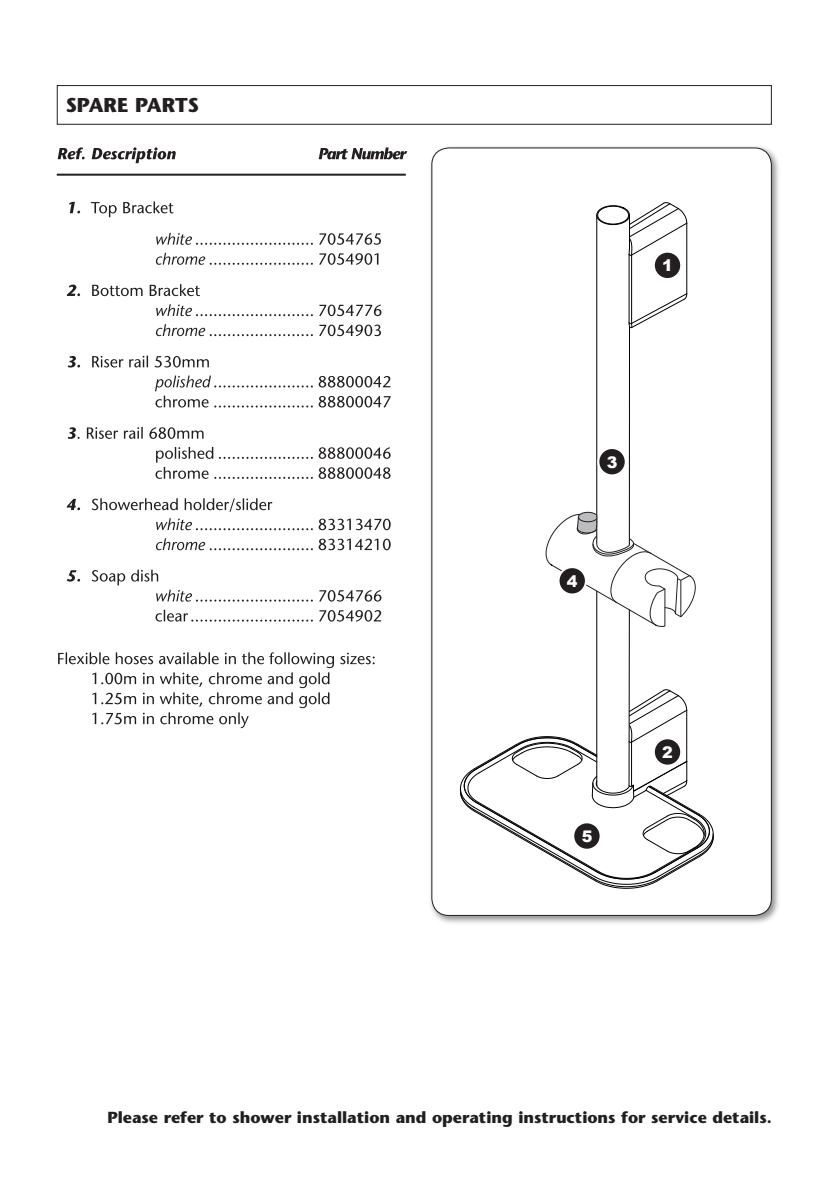
<style>
.page{position:relative;width:840px;height:1191px;background:#fff}
.page>*{position:absolute;margin:0;border:0;box-sizing:border-box;transform-origin:0 0}
.t1{font:700 20px "Stone Sans Std";color:#231f20}
.t2{font:700 16px "Stone Sans Std";color:#231f20}
.t3{font:900 16px "Arial";color:#fff}
</style>
<div class="page">
<div style="left:427px;top:144px;width:353px;height:780px;background:#231f20;opacity:.5"></div>
<div style="left:431px;top:148px;width:340px;height:767px;background:#fff;border-radius:17px"></div>
<svg style="left:58px;top:652px;width:316px;height:76px"></svg>
<svg style="left:155px;top:609px;width:226px;height:12px"></svg>
<svg style="left:67px;top:569px;width:314px;height:32px"></svg>
<svg style="left:156px;top:538px;width:234px;height:12px"></svg>
<svg style="left:156px;top:518px;width:234px;height:12px"></svg>
<svg style="left:67px;top:498px;width:205px;height:14px"></svg>
<svg style="left:155px;top:447px;width:235px;height:32px"></svg>
<svg style="left:68px;top:427px;width:135px;height:12px"></svg>
<svg style="left:155px;top:375px;width:235px;height:32px"></svg>
<svg style="left:68px;top:355px;width:141px;height:12px"></svg>
<svg style="left:156px;top:324px;width:225px;height:12px"></svg>
<svg style="left:156px;top:304px;width:225px;height:12px"></svg>
<svg style="left:67px;top:284px;width:133px;height:12px"></svg>
<svg style="left:156px;top:253px;width:222px;height:12px"></svg>
<svg style="left:156px;top:233px;width:225px;height:12px"></svg>
<svg style="left:69px;top:201px;width:104px;height:16px"></svg>
<svg style="left:58px;top:147px;width:349px;height:16px"></svg>
<div style="left:57px;top:85px;width:714px;height:40px;border:1px solid #231f20"></div>
<hr style="left:631px;top:255px;width:1px;height:68px;background:#000001">
<hr style="left:686px;top:223px;width:1px;height:71px;background:#000001">
<svg style="left:628px;top:293px;width:59px;height:36px"></svg>
<svg style="left:596px;top:202px;width:91px;height:54px"></svg>
<hr style="left:628px;top:254px;width:1px;height:69px;background:#000001">
<hr style="left:596px;top:591px;width:1px;height:195px;background:#000001">
<hr style="left:596px;top:215px;width:1px;height:328px;background:#000001">
<hr style="left:628px;top:215px;width:1px;height:32px;background:#000001">
<hr style="left:628px;top:326px;width:1px;height:219px;background:#000001">
<hr style="left:628px;top:609px;width:1px;height:176px;background:#000001">
<svg style="left:460px;top:689px;width:253px;height:199px"></svg>
<svg style="left:545px;top:512px;width:150px;height:115px"></svg>
<hr style="left:57px;top:174px;width:348px;height:2px;background:#231f20">
<div style="left:653px;top:738px;width:27px;height:27px;background:#231f20;border-radius:50%"></div>
<div style="left:652px;top:737px;width:29px;height:29px;border:2px solid #fff;border-radius:50%"></div>
<div style="left:598px;top:448px;width:27px;height:27px;background:#231f20;border-radius:50%"></div>
<div style="left:597px;top:447px;width:29px;height:29px;border:2px solid #fff;border-radius:50%"></div>
<div style="left:653px;top:252px;width:27px;height:27px;background:#231f20;border-radius:50%"></div>
<div style="left:652px;top:251px;width:29px;height:29px;border:2px solid #fff;border-radius:50%"></div>
<div style="left:558px;top:567px;width:27px;height:27px;background:#231f20;border-radius:50%"></div>
<div style="left:557px;top:566px;width:29px;height:29px;border:2px solid #fff;border-radius:50%"></div>
<div style="left:573px;top:822px;width:27px;height:27px;background:#231f20;border-radius:50%"></div>
<div style="left:572px;top:821px;width:29px;height:29px;border:2px solid #fff;border-radius:50%"></div>
<p class="t1" style="left:66px;top:93px;width:135px">SPARE PARTS</p>
<p class="t3" style="left:662px;top:254px;width:12px">1</p>
<p class="t3" style="left:606px;top:450px;width:12px">3</p>
<p class="t3" style="left:566px;top:569px;width:12px">4</p>
<p class="t3" style="left:581px;top:824px;width:12px">5</p>
<p class="t3" style="left:662px;top:740px;width:12px">2</p>
<p class="t2" style="left:107px;top:1107px;width:665px">Please refer to shower installation and operating instructions for service details.</p>
</div>
